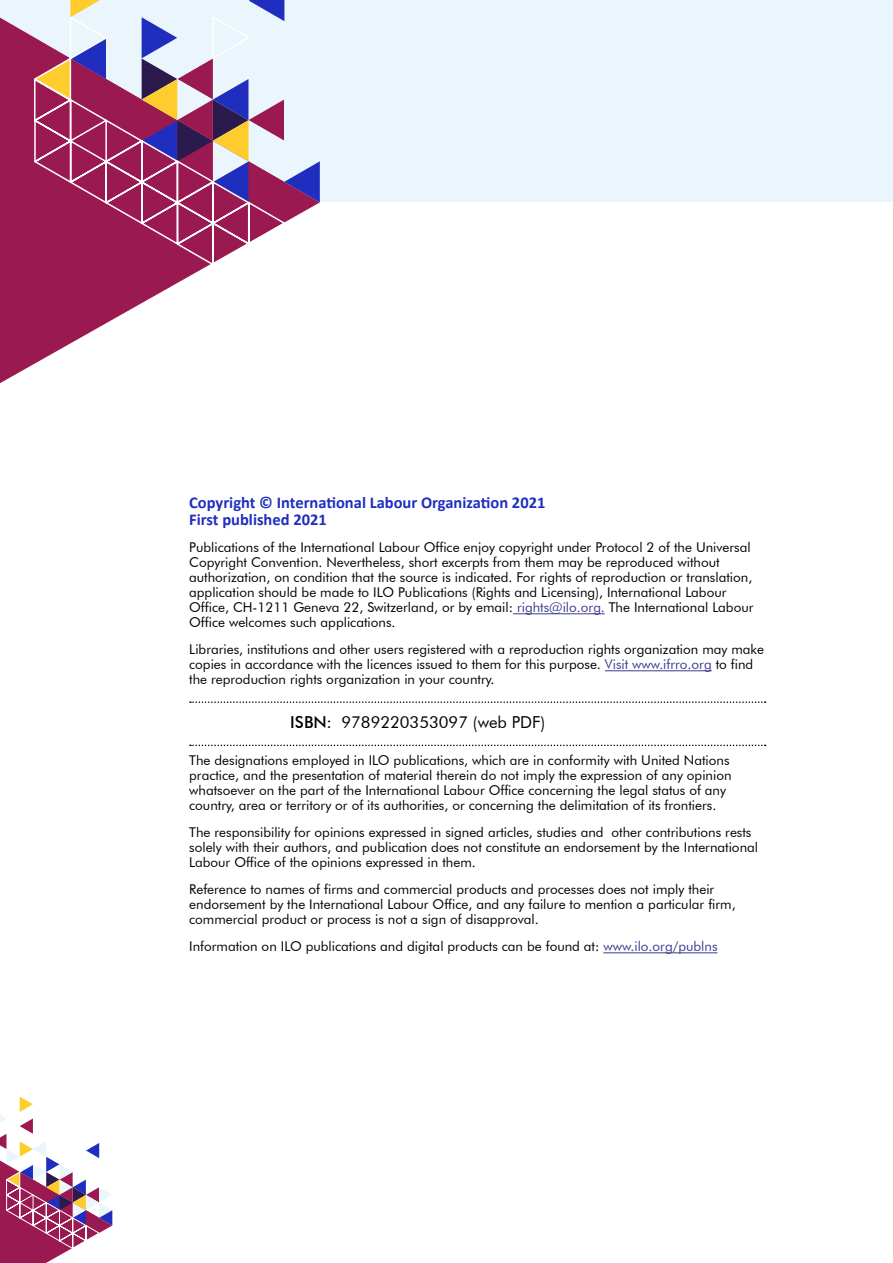
<style>
.page{position:relative;width:893px;height:1263px;background:#fff}
.page>*{position:absolute;margin:0;border:0;box-sizing:border-box;transform-origin:0 0}
.t1{font:700 16.5px/17.9px "Calibri";color:#1f2ebf}
.t2{font:16.5px "Futura BT";color:#000}
.t3{font:13.5px/15px "Futura BT";color:#000}
.s1{color:#3b3b90}
.s2{font-weight:500}
</style>
<div class="page">
<svg style="left:0;top:1096px;width:112px;height:167px"></svg>
<div style="left:0;top:0;width:893px;height:202px;background:#ebf5fc"></div>
<svg style="left:0;top:18px;width:319px;height:365px"></svg>
<svg style="left:70px;top:0;width:250px;height:203px"></svg>
<svg style="left:32px;top:15px;width:255px;height:252px"></svg>
<svg style="left:190px;top:701px;width:576px;height:2px"></svg>
<svg style="left:190px;top:745px;width:576px;height:1px"></svg>
<hr style="left:513px;top:613px;width:92px;height:1px;background:#3b3b90">
<hr style="left:605px;top:670px;width:107px;height:1px;background:#3b3b90">
<hr style="left:603px;top:952px;width:114px;height:1px;background:#3b3b90">
<p class="t1" style="left:189px;top:493px;width:358px">Copyright © International Labour Organization 2021<br>First published 2021</p>
<p class="t3" style="left:189px;top:540px;width:566px">Publications of the International Labour Office enjoy copyright under Protocol 2 of the Universal Copyright Convention. Nevertheless, short excerpts from them may be reproduced without authorization, on condition that the source is indicated. For rights of reproduction or translation, application should be made to ILO Publications (Rights and Licensing), International Labour Office, CH-1211 Geneva 22, Switzerland, or by email: <span class="s1">rights@ilo.org.</span> The International Labour Office welcomes such applications.</p>
<p class="t3" style="left:189px;top:642px;width:576px">Libraries, institutions and other users registered with a reproduction rights organization may make copies in accordance with the licences issued to them for this purpose. <span class="s1">Visit www.ifrro.org</span> to find the reproduction rights organization in your country.</p>
<p class="t2" style="left:290px;top:712px;width:257px"><span class="s2">ISBN:</span> 9789220353097 (web PDF)</p>
<p class="t3" style="left:189px;top:753px;width:544px">The designations employed in ILO publications, which are in conformity with United Nations practice, and the presentation of material therein do not imply the expression of any opinion whatsoever on the part of the International Labour Office concerning the legal status of any country, area or territory or of its authorities, or concerning the delimitation of its frontiers.</p>
<p class="t3" style="left:189px;top:825px;width:570px">The responsibility for opinions expressed in signed articles, studies and other contributions rests solely with their authors, and publication does not constitute an endorsement by the International<br>Labour Office of the opinions expressed in them.</p>
<p class="t3" style="left:189px;top:882px;width:548px">Reference to names of firms and commercial products and processes does not imply their endorsement by the International Labour Office, and any failure to mention a particular firm, commercial product or process is not a sign of disapproval.</p>
<p class="t3" style="left:189px;top:939px;width:530px">Information on ILO publications and digital products can be found at: <span class="s1">www.ilo.org/publns</span></p>
</div>
